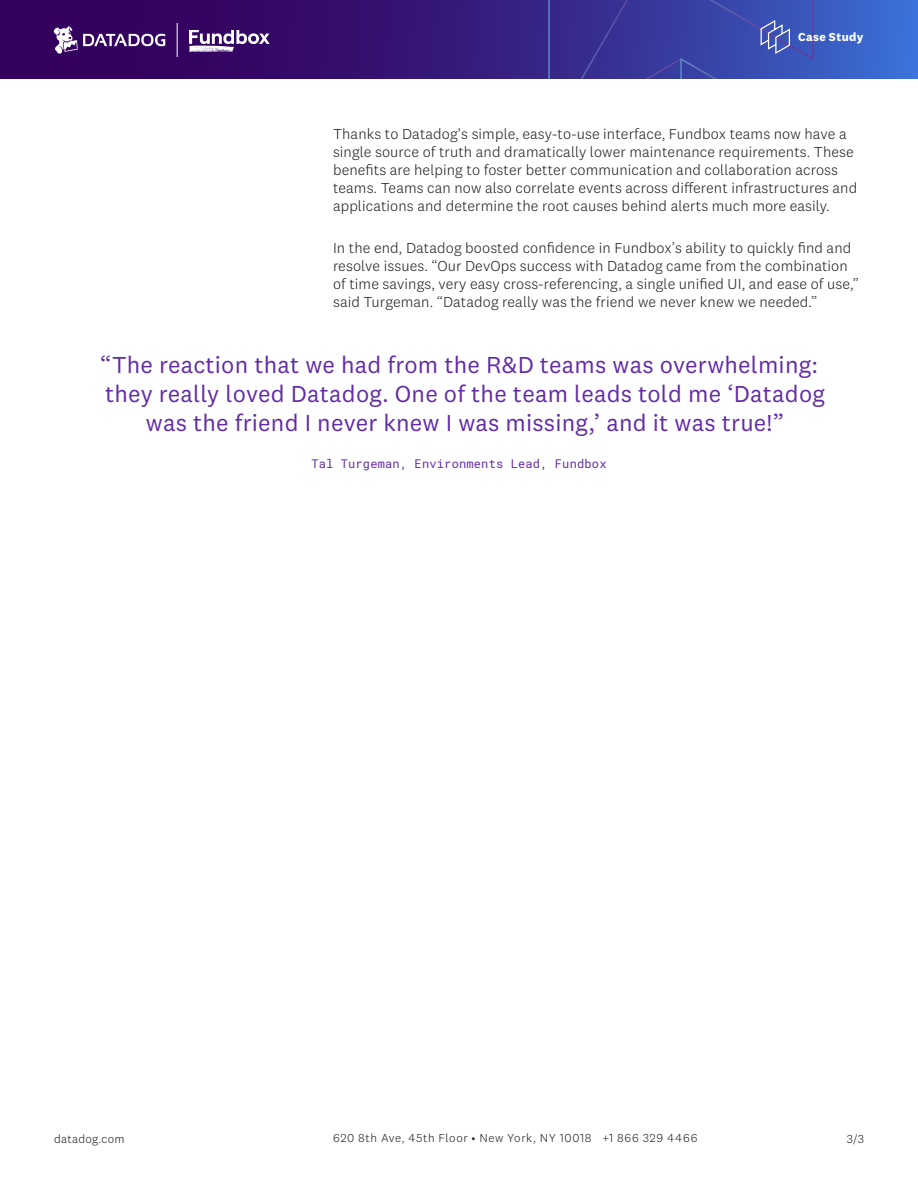
<style>
.page{position:relative;width:918px;height:1188px;background:#fff}
.page>*{position:absolute;margin:0;border:0;box-sizing:border-box;transform-origin:0 0}
.Quote__page-centered{font:24px/28.8px "National 2";letter-spacing:.005em;color:#632ca6;text-align:center}
.BODY{font:300 15px/18px "National 2";letter-spacing:.005em;color:#231f20}
.t1{font:300 12px "National 2";letter-spacing:.05em;color:#231f20}
.Name_title_co{font:12px "Roboto Mono";letter-spacing:.02em;color:#632ca6}
.t2{font:300 12px "National 2";letter-spacing:.02em;color:#231f20}
.t3{font:700 12px "National 2";letter-spacing:.03em;color:#fff}
</style>
<div class="page">
<svg style="left:0;top:0;width:918px;height:79px;background:#351c7d"></svg>
<svg style="left:54px;top:26px;width:111px;height:28px"></svg>
<hr style="left:177px;top:23px;width:1px;height:34px;background:#fff">
<svg style="left:547px;top:0;width:268px;height:79px;background:#3a40a2"></svg>
<svg style="left:189px;top:30px;width:81px;height:22px"></svg>
<p class="t3" style="left:798px;top:30px;width:67px">Case Study</p>
<p class="BODY" style="left:333px;top:125px;width:526px">Thanks to Datadog's simple, easy-to-use interface, Fundbox teams now have a single source of truth and dramatically lower maintenance requirements. These benefits are helping to foster better communication and collaboration across teams. Teams can now also correlate events across different infrastructures and applications and determine the root causes behind alerts much more easily.</p>
<p class="BODY" style="left:333px;top:239px;width:527px">In the end, Datadog boosted confidence in Fundbox’s ability to quickly find and resolve issues. “Our DevOps success with Datadog came from the combination of time savings, very easy cross-referencing, a single unified UI, and ease of use,” said Turgeman. “Datadog really was the friend we never knew we needed.”</p>
<p class="Quote__page-centered" style="left:100px;top:350px;width:727px">“The reaction that we had from the R&amp;D teams was overwhelming: they really loved Datadog. One of the team leads told me ‘Datadog was the friend I never knew I was missing,’ and it was true!”</p>
<p class="Name_title_co" style="left:311px;top:456px;width:297px">Tal Turgeman, Environments Lead, Fundbox</p>
<p class="t2" style="left:54px;top:1132px;width:72px">datadog.com</p>
<p class="t1" style="left:333px;top:1131px;width:366px">620 8th Ave, 45th Floor • New York, NY 10018 +1 866 329 4466</p>
<p class="t1" style="left:847px;top:1132px;width:19px">3/3</p>
</div>
